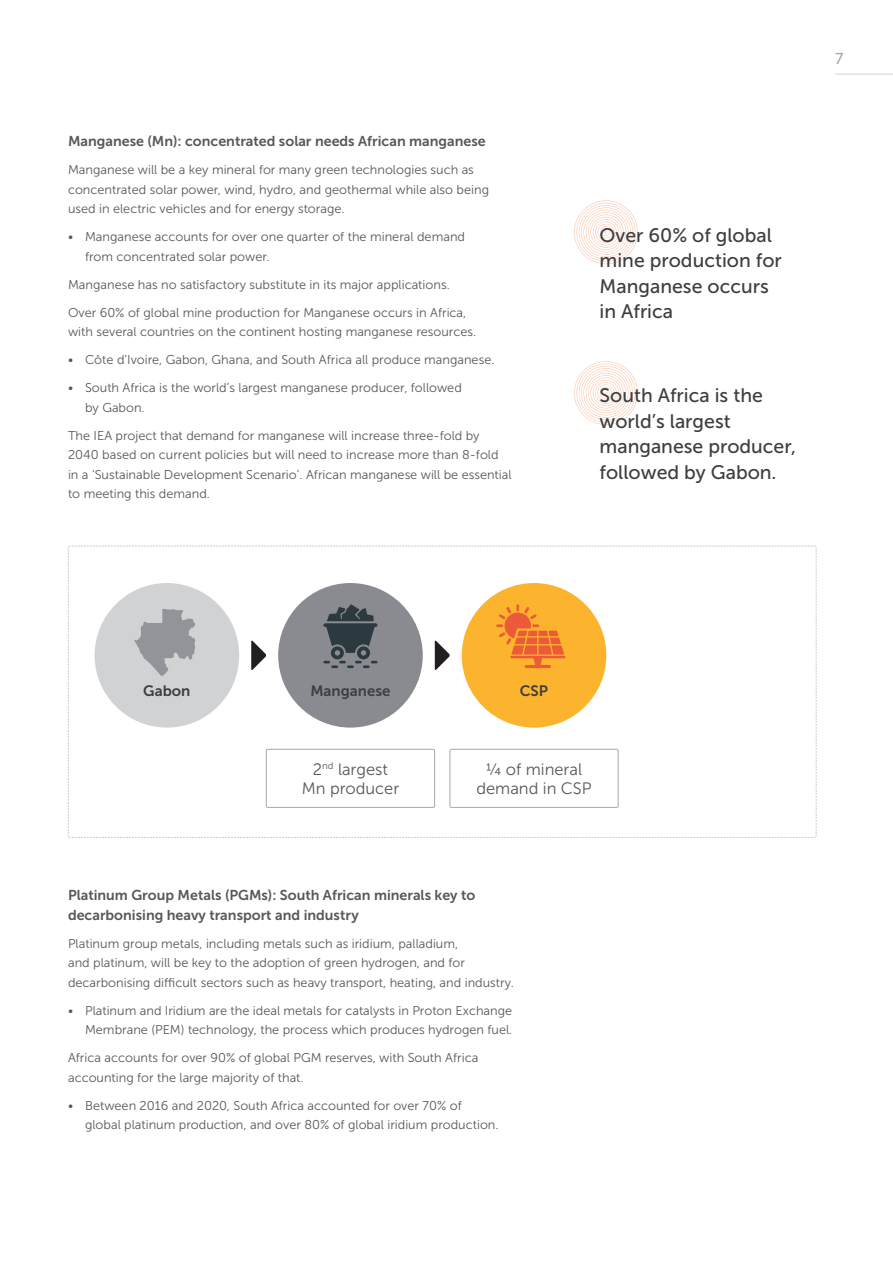
<style>
.page{position:relative;width:893px;height:1263px;background:#fff}
.page>*{position:absolute;margin:0;border:0;box-sizing:border-box;transform-origin:0 0}
.t1{font:19.5px/25.5px "Museo Sans 500";color:#3e3e3f}
.t2{font:16.5px/19.8px "Museo Sans 300";color:#57585a;text-align:center}
.t3{font:15.75px "Museo Sans 500";color:#a8a9ad}
.t4{font:15px "Museo Sans 700";color:#3e3e3f}
.t5{font:14.25px/19.5px "Museo Sans 700";color:#57585a}
.t6{font:12.75px/19.5px "Museo Sans 300";color:#57585a}
</style>
<div class="page">
<hr style="left:835px;top:74px;width:58px;height:1px;background:#d1d2d4">
<svg style="left:68px;top:546px;width:749px;height:292px"></svg>
<svg style="left:574px;top:200px;width:64px;height:64px"></svg>
<svg style="left:574px;top:361px;width:64px;height:64px"></svg>
<p class="t5" style="left:68px;top:132px;width:419px">Manganese (Mn): concentrated solar needs African manganese</p>
<p class="t6" style="left:68px;top:160px;width:423px">Manganese will be a key mineral for many green technologies such as concentrated solar power, wind, hydro, and geothermal while also being used in electric vehicles and for energy storage.</p>
<p class="t6" style="left:85px;top:227px;width:381px;text-indent:-17px">• Manganese accounts for over one quarter of the mineral demand from concentrated solar power.</p>
<p class="t6" style="left:68px;top:275px;width:383px">Manganese has no satisfactory substitute in its major applications.</p>
<p class="t6" style="left:68px;top:303px;width:410px">Over 60% of global mine production for Manganese occurs in Africa, with several countries on the continent hosting manganese resources.</p>
<p class="t6" style="left:68px;top:350px;width:428px">• Côte d’Ivoire, Gabon, Ghana, and South Africa all produce manganese.</p>
<p class="t6" style="left:85px;top:378px;width:378px;text-indent:-17px">• South Africa is the world’s largest manganese producer, followed by Gabon.</p>
<p class="t6" style="left:68px;top:426px;width:445px">The IEA project that demand for manganese will increase three-fold by 2040 based on current policies but will need to increase more than 8-fold in a ‘Sustainable Development Scenario’. African manganese will be essential to meeting this demand.</p>
<p class="t3" style="left:835px;top:50px;width:10px">7</p>
<p class="t1" style="left:600px;top:222px;width:184px">Over 60% of global mine production for<br>Manganese occurs in Africa</p>
<p class="t1" style="left:600px;top:383px;width:198px">South Africa is the world’s largest manganese producer, followed by Gabon.</p>
<p class="t4" style="left:143px;top:682px;width:49px">Gabon</p>
<p class="t4" style="left:310px;top:682px;width:82px">Manganese</p>
<p class="t4" style="left:520px;top:682px;width:30px">CSP</p>
<p class="t2" style="left:302px;top:759px;width:99px">2<sup>nd</sup> largest<br>Mn producer</p>
<p class="t2" style="left:476px;top:759px;width:117px">¼ of mineral demand in CSP</p>
<p class="t5" style="left:68px;top:885px;width:409px">Platinum Group Metals (PGMs): South African minerals key to decarbonising heavy transport and industry</p>
<p class="t6" style="left:68px;top:933px;width:447px">Platinum group metals, including metals such as iridium, palladium,<br>and platinum, will be key to the adoption of green hydrogen, and for decarbonising difficult sectors such as heavy transport, heating, and industry.</p>
<p class="t6" style="left:68px;top:1000px;width:446px;text-align:right">• Platinum and Iridium are the ideal metals for catalysts in Proton Exchange<br>Membrane (PEM) technology, the process which produces hydrogen fuel.</p>
<p class="t6" style="left:68px;top:1048px;width:412px">Africa accounts for over 90% of global PGM reserves, with South Africa accounting for the large majority of that.</p>
<p class="t6" style="left:85px;top:1095px;width:415px;text-indent:-17px">• Between 2016 and 2020, South Africa accounted for over 70% of global platinum production, and over 80% of global iridium production.</p>
</div>
